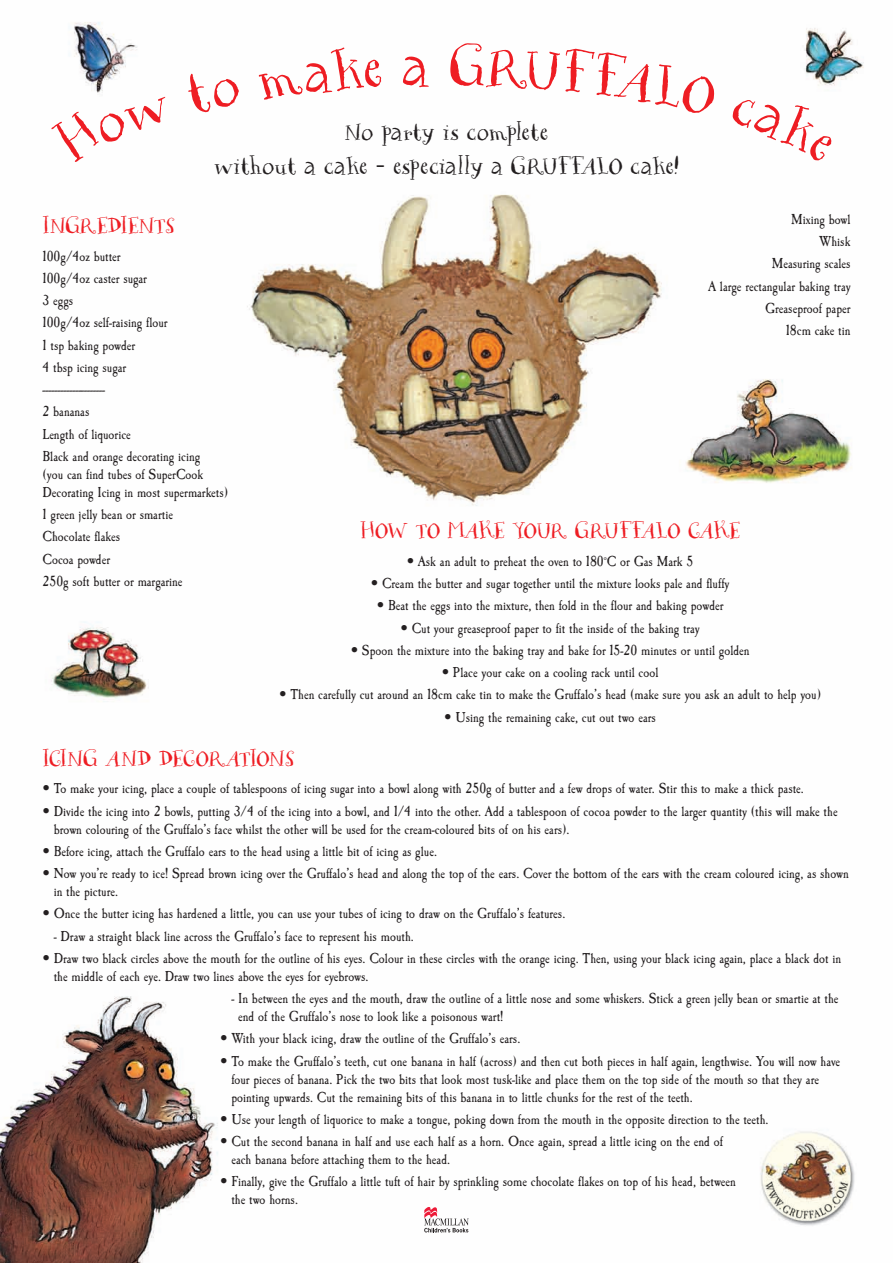
<style>
.page{position:relative;width:893px;height:1263px;background:#fff}
.page>*{position:absolute;margin:0;border:0;box-sizing:border-box;transform-origin:0 0}
.t1{font:28.5px/34.5px "MB Axel One";color:#231f20;text-align:center}
.t2{font:27px "MB Axel One";letter-spacing:-.015em;color:#ee1d23}
.t3{font:15px/22.2px "Caslon Antique EF";color:#231f20}
.s1{font-family:"Helvetica Neue";font-weight:300}
.s2{font-family:"Helvetica Neue"}
</style>
<div class="page">
<img style="left:0;top:22px;width:864px;height:1241px">
<svg style="left:424px;top:1207px;width:45px;height:25px"></svg>
<svg style="left:51px;top:96px;width:122px;height:68px"></svg>
<svg style="left:184px;top:70px;width:57px;height:46px"></svg>
<svg style="left:259px;top:45px;width:123px;height:55px"></svg>
<svg style="left:402px;top:56px;width:27px;height:32px"></svg>
<svg style="left:450px;top:41px;width:268px;height:77px"></svg>
<svg style="left:729px;top:95px;width:106px;height:69px"></svg>
<h1 class="t1" style="left:214px;top:116px;width:466px">No party is complete<br>without a cake <span class="s1">-</span> especially a GRUFFALO cake!</h1>
<h2 class="t2" style="left:43px;top:215px;width:134px">INGREDIENTS</h2>
<p class="t3" style="left:43px;top:246px;width:159px">100g/4oz butter<br>100g/4oz caster sugar<br>3 eggs<br>100g/4oz self-raising flour<br>1 tsp baking powder<br>4 tbsp icing sugar<br>---------------------<br>2 bananas<br>Length of liquorice<br>Black and orange decorating icing</p>
<p class="t3" style="left:43px;top:467px;width:187px;line-height:18px">(you can find tubes of SuperCook<br>Decorating Icing in most supermarkets)</p>
<p class="t3" style="left:43px;top:505px;width:142px">1 green jelly bean or smartie<br>Chocolate flakes<br>Cocoa powder<br>250g soft butter or margarine</p>
<p class="t3" style="left:708px;top:210px;width:144px;text-align:right">Mixing bowl<br>Whisk<br>Measuring scales<br>A large rectangular baking tray<br>Greaseproof paper<br>18cm cake tin</p>
<h2 class="t2" style="left:360px;top:520px;width:381px">HOW TO MAKE YOUR GRUFFALO CAKE</h2>
<p class="t3" style="left:407px;top:552px;width:288px"><span class="s2">•</span> Ask an adult to preheat the oven to 180<sup>o</sup>C or Gas Mark 5</p>
<p class="t3" style="left:371px;top:574px;width:360px"><span class="s2">•</span> Cream the butter and sugar together until the mixture looks pale and fluffy</p>
<p class="t3" style="left:377px;top:596px;width:348px"><span class="s2">•</span> Beat the eggs into the mixture, then fold in the flour and baking powder</p>
<p class="t3" style="left:400px;top:619px;width:301px"><span class="s2">•</span> Cut your greaseproof paper to fit the inside of the baking tray</p>
<p class="t3" style="left:351px;top:641px;width:400px"><span class="s2">•</span> Spoon the mixture into the baking tray and bake for 15-20 minutes or until golden</p>
<p class="t3" style="left:442px;top:663px;width:218px"><span class="s2">•</span> Place your cake on a cooling rack until cool</p>
<p class="t3" style="left:279px;top:685px;width:543px"><span class="s2">•</span> Then carefully cut around an 18cm cake tin to make the Gruffalo’s head (make sure you ask an adult to help you)</p>
<p class="t3" style="left:444px;top:708px;width:213px"><span class="s2">•</span> Using the remaining cake, cut out two ears</p>
<h2 class="t2" style="left:43px;top:748px;width:253px">ICING AND DECORATIONS</h2>
<p class="t3" style="left:43px;top:779px;width:763px"><span class="s2">•</span> To make your icing, place a couple of tablespoons of icing sugar into a bowl along with 250g of butter and a few drops of water. Stir this to make a thick paste.</p>
<p class="t3" style="left:54px;top:804px;width:785px;line-height:18px;text-indent:-11px"><span class="s2">•</span> Divide the icing into 2 bowls, putting 3/4 of the icing into a bowl, and 1/4 into the other. Add a tablespoon of cocoa powder to the larger quantity (this will make the brown colouring of the Gruffalo’s face whilst the other will be used for the cream-coloured bits of on his ears).</p>
<p class="t3" style="left:43px;top:842px;width:396px"><span class="s2">•</span> Before icing, attach the Gruffalo ears to the head using a little bit of icing as glue.</p>
<p class="t3" style="left:54px;top:866px;width:797px;line-height:18px;text-indent:-11px"><span class="s2">•</span> Now you’re ready to ice! Spread brown icing over the Gruffalo’s head and along the top of the ears. Cover the bottom of the ears with the cream coloured icing, as shown in the picture.</p>
<p class="t3" style="left:43px;top:904px;width:524px"><span class="s2">•</span> Once the butter icing has hardened a little, you can use your tubes of icing to draw on the Gruffalo’s features.</p>
<p class="t3" style="left:54px;top:926px;width:361px">- Draw a straight black line across the Gruffalo’s face to represent his mouth.</p>
<p class="t3" style="left:54px;top:951px;width:789px;line-height:18px;text-indent:-11px"><span class="s2">•</span> Draw two black circles above the mouth for the outline of his eyes. Colour in these circles with the orange icing. Then, using your black icing again, place a black dot in the middle of each eye. Draw two lines above the eyes for eyebrows.</p>
<p class="t3" style="left:238px;top:991px;width:602px;line-height:18px;text-indent:-7px">- In between the eyes and the mouth, draw the outline of a little nose and some whiskers. Stick a green jelly bean or smartie at the end of the Gruffalo’s nose to look like a poisonous wart!</p>
<p class="t3" style="left:220px;top:1029px;width:302px"><span class="s2">•</span> With your black icing, draw the outline of the Gruffalo’s ears.</p>
<p class="t3" style="left:231px;top:1053px;width:610px;line-height:18px;text-indent:-11px"><span class="s2">•</span> To make the Gruffalo’s teeth, cut one banana in half (across) and then cut both pieces in half again, lengthwise. You will now have four pieces of banana. Pick the two bits that look most tusk-like and place them on the top side of the mouth so that they are pointing upwards. Cut the remaining bits of this banana in to little chunks for the rest of the teeth.</p>
<p class="t3" style="left:220px;top:1110px;width:550px"><span class="s2">•</span> Use your length of liquorice to make a tongue, poking down from the mouth in the opposite direction to the teeth.</p>
<p class="t3" style="left:231px;top:1134px;width:493px;line-height:18px;text-indent:-11px"><span class="s2">•</span> Cut the second banana in half and use each half as a horn. Once again, spread a little icing on the end of each banana before attaching them to the head.</p>
<p class="t3" style="left:231px;top:1174px;width:506px;line-height:18px;text-indent:-11px"><span class="s2">•</span> Finally, give the Gruffalo a little tuft of hair by sprinkling some chocolate flakes on top of his head, between the two horns.</p>
</div>
